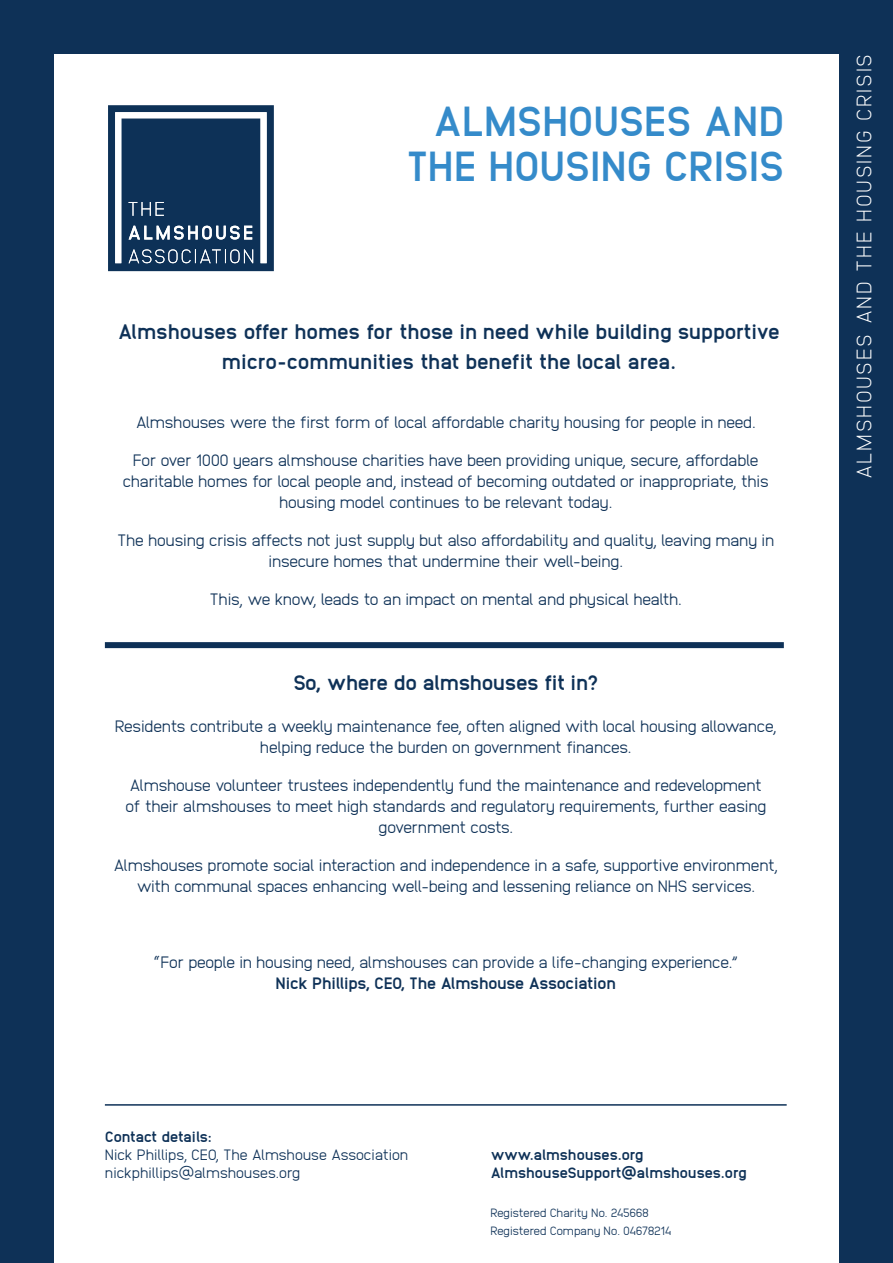
<style>
.page{position:relative;width:893px;height:1263px;background:#0e3157}
.page>*{position:absolute;margin:0;border:0;box-sizing:border-box;transform-origin:0 0}
.t1{font:800 42px/45px "Anodina";letter-spacing:-.02em;color:#358bca;text-align:right}
.t2{font:800 21px/30px "Anodina";letter-spacing:-.03em;color:#0e3157;text-align:center}
.t3{font:200 21px "Anodina";letter-spacing:.08em;color:#fff}
.t4{font:300 16.5px/21px "Anodina";letter-spacing:-.04em;color:#0e3157;text-align:center}
.t5{font:800 16.5px "Anodina";letter-spacing:-.04em;color:#0e3157}
.t6{font:300 15px/18px "Anodina";letter-spacing:-.03em;color:#0e3157}
.t7{font:800 15px/18px "Anodina";letter-spacing:-.03em;color:#0e3157}
.t8{font:800 15px "Anodina";letter-spacing:-.05em;color:#0e3157}
.t9{font:300 12px/18px "Anodina";letter-spacing:-.03em;color:#0e3157}
</style>
<div class="page">
<div style="left:54px;top:54px;width:785px;height:1209px;background:#fff"></div>
<div style="left:105px;top:642px;width:679px;height:6px;background:#0e3157"></div>
<svg style="left:108px;top:105px;width:166px;height:167px;background:#335171"></svg>
<hr style="left:105px;top:1104px;width:682px;height:2px;background:#0e3157">
<h1 class="t1" style="left:406px;top:97px;width:380px">ALMSHOUSES AND<br>THE HOUSING CRISIS</h1>
<p class="t2" style="left:118px;top:316px;width:664px">Almshouses offer homes for those in need while building supportive micro-communities that benefit the local area.</p>
<p class="t4" style="left:136px;top:411px;width:622px">Almshouses were the first form of local affordable charity housing for people in need.</p>
<p class="t4" style="left:122px;top:449px;width:648px">For over 1000 years almshouse charities have been providing unique, secure, affordable charitable homes for local people and, instead of becoming outdated or inappropriate, this housing model continues to be relevant today.</p>
<p class="t4" style="left:117px;top:529px;width:659px">The housing crisis affects not just supply but also affordability and quality, leaving many in insecure homes that undermine their well-being.</p>
<p class="t4" style="left:210px;top:588px;width:474px">This, we know, leads to an impact on mental and physical health.</p>
<p class="t2" style="left:293px;top:667px;width:307px">So, where do almshouses fit in?</p>
<p class="t4" style="left:115px;top:715px;width:663px">Residents contribute a weekly maintenance fee, often aligned with local housing allowance, helping reduce the burden on government finances.</p>
<p class="t4" style="left:125px;top:774px;width:643px">Almshouse volunteer trustees independently fund the maintenance and redevelopment of their almshouses to meet high standards and regulatory requirements, further easing government costs.</p>
<p class="t4" style="left:114px;top:854px;width:666px">Almshouses promote social interaction and independence in a safe, supportive environment, with communal spaces enhancing well-being and lessening reliance on NHS services.</p>
<p class="t4" style="left:154px;top:951px;width:586px">“For people in housing need, almshouses can provide a life-changing experience.”</p>
<p class="t5" style="left:276px;top:972px;width:342px">Nick Phillips, CEO, The Almshouse Association</p>
<p class="t8" style="left:105px;top:1125px;width:109px">Contact details:</p>
<p class="t6" style="left:105px;top:1145px;width:305px">Nick Phillips, CEO, The Almshouse Association nickphillips@almshouses.org</p>
<p class="t7" style="left:490px;top:1145px;width:258px">www.almshouses.org<br>AlmshouseSupport@almshouses.org</p>
<p class="t9" style="left:490px;top:1204px;width:183px">Registered Charity No. 245668<br>Registered Company No. 04678214</p>
<p class="t3" style="left:849px;top:479px;width:427px;rotate:-90deg">ALMSHOUSES AND THE HOUSING CRISIS</p>
</div>
